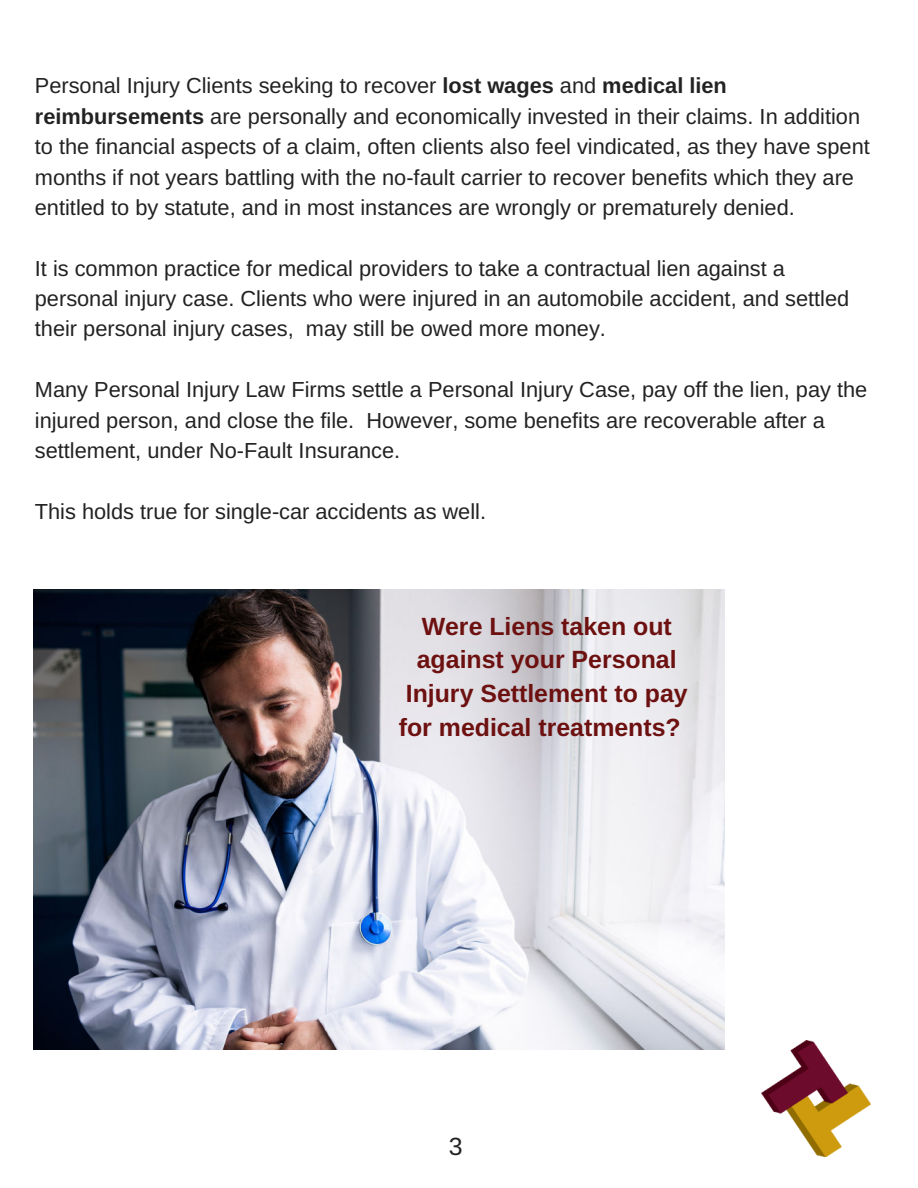
<style>
.page{position:relative;width:918px;height:1188px;background:#fff}
.page>*{position:absolute;margin:0;border:0;box-sizing:border-box;transform-origin:0 0}
.t1{font:700 24.9px/33.8px "Arimo";color:#6d1010;text-align:center}
.t2{font:24.9px "Arimo";color:#222}
.t3{font:21.75px/30.3px "Arimo";color:#222}
.s1{font-weight:700}
</style>
<div class="page">
<img style="left:761px;top:1041px;width:110px;height:115px">
<img style="left:34px;top:590px;width:690px;height:460px">
<p class="t3" style="left:35px;top:71px;width:837px">Personal Injury Clients seeking to recover <span class="s1">lost wages</span> and <span class="s1">medical lien reimbursements</span> are personally and economically invested in their claims. In addition to the financial aspects of a claim, often clients also feel vindicated, as they have spent months if not years battling with the no-fault carrier to recover benefits which they are entitled to by statute, and in most instances are wrongly or prematurely denied.</p>
<p class="t3" style="left:35px;top:253px;width:816px">It is common practice for medical providers to take a contractual lien against a personal injury case. Clients who were injured in an automobile accident, and settled their personal injury cases, may still be owed more money.</p>
<p class="t3" style="left:35px;top:375px;width:834px">Many Personal Injury Law Firms settle a Personal Injury Case, pay off the lien, pay the injured person, and close the file. However, some benefits are recoverable after a settlement, under No-Fault Insurance.</p>
<p class="t3" style="left:35px;top:496px;width:453px">This holds true for single-car accidents as well.</p>
<p class="t1" style="left:399px;top:609px;width:290px">Were Liens taken out against your Personal<br>Injury Settlement to pay for medical treatments?</p>
<p class="t2" style="left:449px;top:1134px;width:15px">3</p>
</div>
